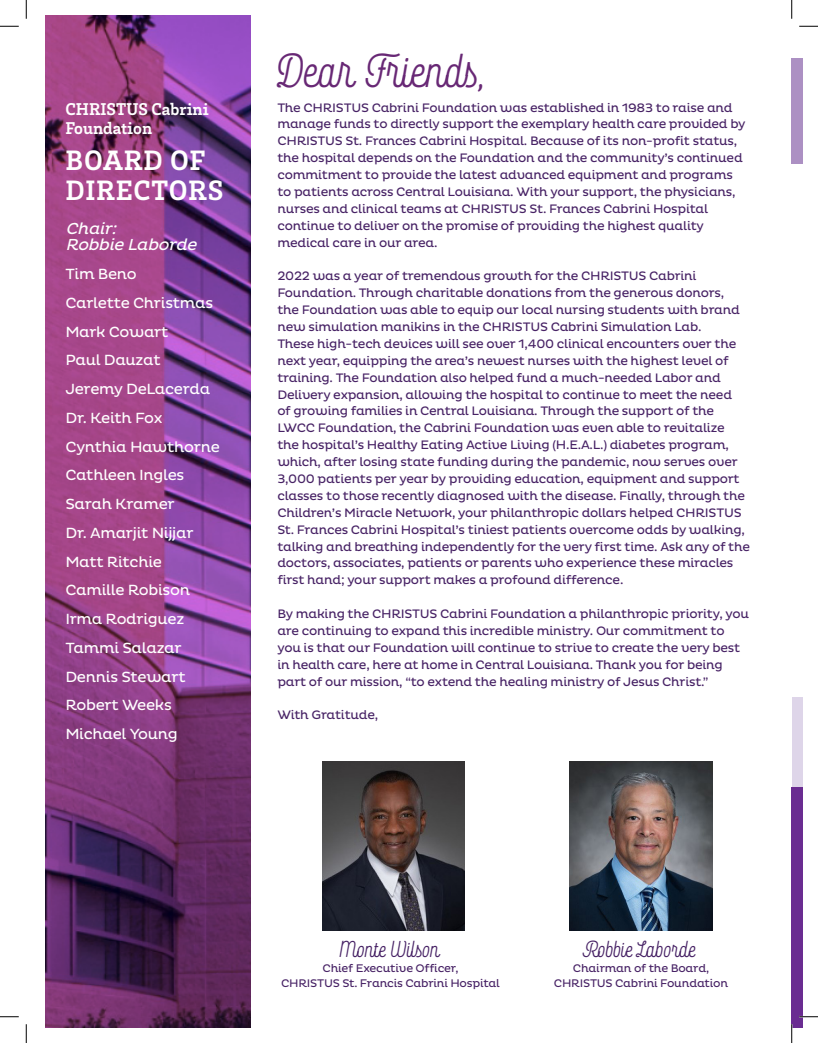
<style>
.page{position:relative;width:818px;height:1043px;background:#fff}
.page>*{position:absolute;margin:0;border:0;box-sizing:border-box;transform-origin:0 0}
.t1{font:700 41.12px "Rockeby Sc Two";letter-spacing:-.015em;color:#682875}
.t2{font:700 28.75px "Brix Slab";letter-spacing:.025em;color:#fff}
.t3{font:700 20px "Rockeby Sc Two";color:#472265}
.t4{font:700 17.5px "Brix Slab";color:#fff}
.t5{font:italic 16.25px "Pluto";color:#fff}
.t6{font:15px "Pluto";letter-spacing:-.02em;color:#fff}
.t7{font:12.5px/16.9px "Pluto";letter-spacing:-.02em;color:#472265}
.t8{font:11.25px "Pluto";letter-spacing:-.02em;color:#472265}
</style>
<div class="page">
<svg style="left:45px;top:15px;width:205px;height:1013px;background:#833c81"></svg>
<img style="left:322px;top:761px;width:143px;height:169px">
<img style="left:570px;top:761px;width:142px;height:169px">
<div style="left:792px;top:697px;width:10px;height:90px;background:#ded5e9"></div>
<div style="left:791px;top:58px;width:11px;height:105px;background:#ac90c3"></div>
<div style="left:791px;top:787px;width:11px;height:241px;background:#6a2c91"></div>
<svg style="left:0;top:25px;width:19px;height:2px"></svg>
<svg style="left:799px;top:25px;width:19px;height:2px"></svg>
<svg style="left:0;top:1016px;width:19px;height:1px"></svg>
<svg style="left:799px;top:1015px;width:19px;height:2px"></svg>
<svg style="left:25px;top:0;width:2px;height:19px"></svg>
<svg style="left:25px;top:1024px;width:2px;height:18px"></svg>
<svg style="left:791px;top:0;width:1px;height:19px"></svg>
<svg style="left:791px;top:1024px;width:1px;height:18px"></svg>
<p class="t4" style="left:65px;top:97px;width:145px">CHRISTUS Cabrini</p>
<p class="t4" style="left:65px;top:116px;width:88px">Foundation</p>
<p class="t2" style="left:65px;top:141px;width:141px">BOARD OF</p>
<p class="t2" style="left:65px;top:171px;width:159px">DIRECTORS</p>
<p class="t5" style="left:65px;top:219px;width:57px">Chair:</p>
<p class="t5" style="left:65px;top:235px;width:137px">Robbie Laborde</p>
<p class="t6" style="left:65px;top:265px;width:73px">Tim Beno</p>
<p class="t6" style="left:65px;top:294px;width:149px">Carlette Christmas</p>
<p class="t6" style="left:65px;top:323px;width:105px">Mark Cowart</p>
<p class="t6" style="left:65px;top:352px;width:97px">Paul Dauzat</p>
<p class="t6" style="left:65px;top:380px;width:146px">Jeremy DeLacerda</p>
<p class="t6" style="left:65px;top:409px;width:99px">Dr. Keith Fox</p>
<p class="t6" style="left:65px;top:438px;width:156px">Cynthia Hawthorne</p>
<p class="t6" style="left:65px;top:467px;width:120px">Cathleen Ingles</p>
<p class="t6" style="left:65px;top:495px;width:111px">Sarah Kramer</p>
<p class="t6" style="left:65px;top:524px;width:130px">Dr. Amarjit Nijjar</p>
<p class="t6" style="left:65px;top:553px;width:98px">Matt Ritchie</p>
<p class="t6" style="left:65px;top:582px;width:126px">Camille Robison</p>
<p class="t6" style="left:65px;top:610px;width:120px">Irma Rodriguez</p>
<p class="t6" style="left:65px;top:639px;width:118px">Tammi Salazar</p>
<p class="t6" style="left:65px;top:668px;width:122px">Dennis Stewart</p>
<p class="t6" style="left:65px;top:697px;width:108px">Robert Weeks</p>
<p class="t6" style="left:65px;top:725px;width:114px">Michael Young</p>
<p class="t1" style="left:277px;top:48px;width:211px">Dear Friends,</p>
<p class="t7" style="left:277px;top:99px;width:470px">The CHRISTUS Cabrini Foundation was established in 1983 to raise and manage funds to directly support the exemplary health care provided by CHRISTUS St. Frances Cabrini Hospital. Because of its non-profit status, the hospital depends on the Foundation and the community’s continued commitment to provide the latest advanced equipment and programs to patients across Central Louisiana. With your support, the physicians, nurses and clinical teams at CHRISTUS St. Frances Cabrini Hospital continue to deliver on the promise of providing the highest quality medical care in our area.</p>
<p class="t7" style="left:277px;top:268px;width:474px">2022 was a year of tremendous growth for the CHRISTUS Cabrini Foundation. Through charitable donations from the generous donors,<br>the Foundation was able to equip our local nursing students with brand new simulation manikins in the CHRISTUS Cabrini Simulation Lab.<br>These high-tech devices will see over 1,400 clinical encounters over the next year, equipping the area’s newest nurses with the highest level of training. The Foundation also helped fund a much-needed Labor and Delivery expansion, allowing the hospital to continue to meet the need<br>of growing families in Central Louisiana. Through the support of the LWCC Foundation, the Cabrini Foundation was even able to revitalize<br>the hospital’s Healthy Eating Active Living (H.E.A.L.) diabetes program, which, after losing state funding during the pandemic, now serves over 3,000 patients per year by providing education, equipment and support classes to those recently diagnosed with the disease. Finally, through the Children’s Miracle Network, your philanthropic dollars helped CHRISTUS St. Frances Cabrini Hospital’s tiniest patients overcome odds by walking, talking and breathing independently for the very first time. Ask any of the doctors, associates, patients or parents who experience these miracles first hand; your support makes a profound difference.</p>
<p class="t7" style="left:277px;top:605px;width:473px">By making the CHRISTUS Cabrini Foundation a philanthropic priority, you are continuing to expand this incredible ministry. Our commitment to you is that our Foundation will continue to strive to create the very best in health care, here at home in Central Louisiana. Thank you for being part of our mission, “to extend the healing ministry of Jesus Christ.”</p>
<p class="t7" style="left:277px;top:707px;width:102px">With Gratitude,</p>
<p class="t3" style="left:340px;top:938px;width:102px">Monte Wilson</p>
<p class="t8" style="left:322px;top:962px;width:137px">Chief Executive Officer,</p>
<p class="t8" style="left:281px;top:977px;width:220px">CHRISTUS St. Francis Cabrini Hospital</p>
<p class="t3" style="left:585px;top:938px;width:113px">Robbie Laborde</p>
<p class="t8" style="left:573px;top:962px;width:138px">Chairman of the Board,</p>
<p class="t8" style="left:554px;top:977px;width:176px">CHRISTUS Cabrini Foundation</p>
</div>
